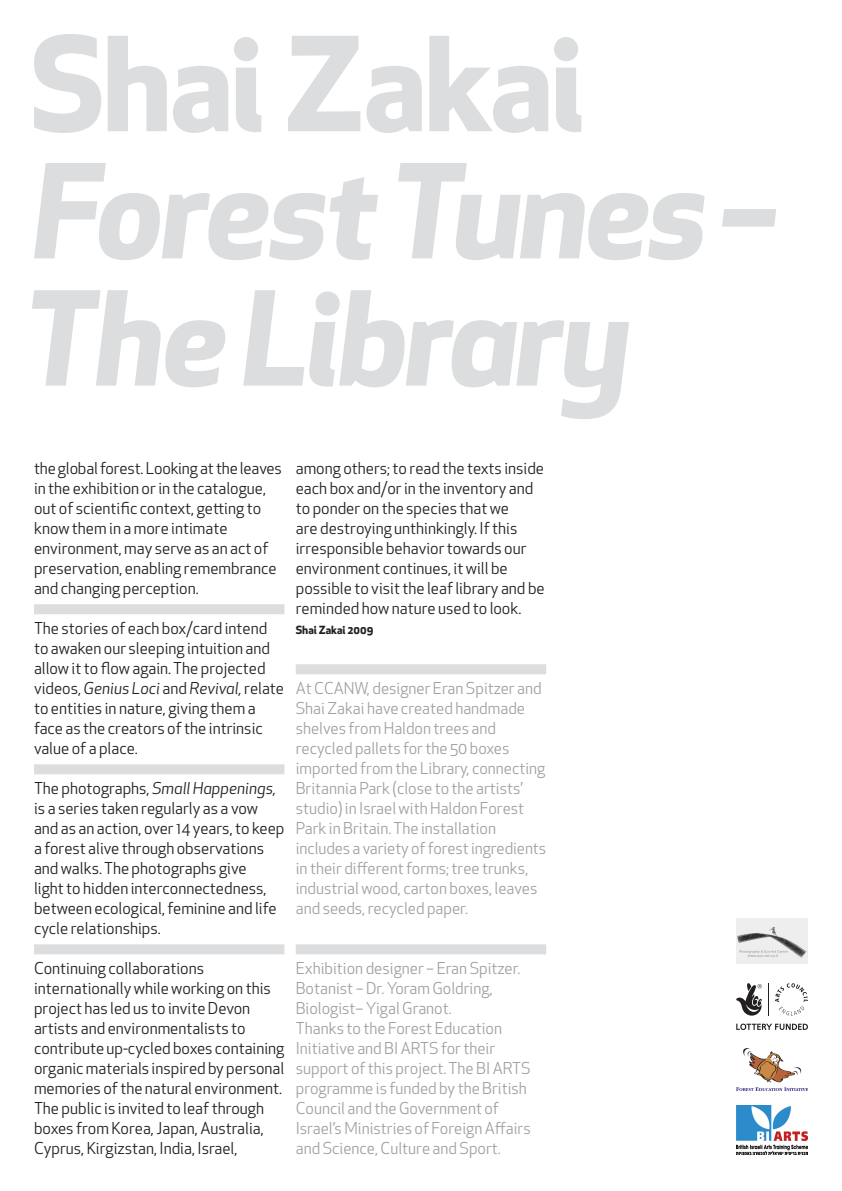
<style>
.page{position:relative;width:842px;height:1191px;background:#fff}
.page>*{position:absolute;margin:0;border:0;box-sizing:border-box;transform-origin:0 0}
.t1{font:16px/20px "Apex New";color:#231f20}
.t2{font:16px/20px "Apex New";color:#a0a1a5}
.t3{font:700 11px "Apex New";color:#231f20}
.s1{font-style:italic}
</style>
<div class="page">
<div style="left:34px;top:604px;width:250px;height:10px;background:#dcdddf"></div>
<div style="left:34px;top:764px;width:250px;height:10px;background:#dcdddf"></div>
<div style="left:34px;top:944px;width:250px;height:10px;background:#dcdddf"></div>
<div style="left:296px;top:664px;width:250px;height:10px;background:#dcdddf"></div>
<div style="left:296px;top:944px;width:250px;height:10px;background:#dcdddf"></div>
<svg style="left:34px;top:34px;width:547px;height:99px"></svg>
<svg style="left:34px;top:163px;width:742px;height:97px"></svg>
<svg style="left:32px;top:290px;width:597px;height:129px"></svg>
<img style="left:736px;top:919px;width:72px;height:45px">
<img style="left:736px;top:1048px;width:72px;height:42px">
<img style="left:736px;top:1105px;width:72px;height:49px">
<svg style="left:775px;top:983px;width:33px;height:32px"></svg>
<hr style="left:768px;top:983px;width:1px;height:32px;background:#231f20">
<svg style="left:736px;top:1023px;width:72px;height:7px"></svg>
<svg style="left:736px;top:983px;width:26px;height:32px"></svg>
<p class="t1" style="left:34px;top:458px;width:249px">the global forest. Looking at the leaves in the exhibition or in the catalogue, out of scientific context, getting to know them in a more intimate environment, may serve as an act of preservation, enabling remembrance and changing perception.</p>
<p class="t1" style="left:34px;top:618px;width:252px">The stories of each box/card intend to awaken our sleeping intuition and allow it to flow again. The projected videos, <span class="s1">Genius Loci</span> and <span class="s1">Revival,</span> relate to entities in nature, giving them a face as the creators of the intrinsic value of a place.</p>
<p class="t1" style="left:34px;top:778px;width:252px">The photographs, <span class="s1">Small Happenings, </span>is a series taken regularly as a vow and as an action, over 14 years, to keep a forest alive through observations and walks. The photographs give<br>light to hidden interconnectedness, between ecological, feminine and life cycle relationships.</p>
<p class="t1" style="left:34px;top:958px;width:252px">Continuing collaborations internationally while working on this project has led us to invite Devon artists and environmentalists to contribute up-cycled boxes containing organic materials inspired by personal memories of the natural environment.<br>The public is invited to leaf through boxes from Korea, Japan, Australia, Cyprus, Kirgizstan, India, Israel,</p>
<p class="t1" style="left:296px;top:458px;width:250px">among others; to read the texts inside each box and/or in the inventory and to ponder on the species that we<br>are destroying unthinkingly. If this irresponsible behavior towards our environment continues, it will be possible to visit the leaf library and be reminded how nature used to look.</p>
<p class="t3" style="left:296px;top:622px;width:79px">Shai Zakai 2009</p>
<p class="t2" style="left:296px;top:678px;width:252px">At CCANW, designer Eran Spitzer and Shai Zakai have created handmade shelves from Haldon trees and recycled pallets for the 50 boxes imported from the Library, connecting Britannia Park (close to the artists’ studio) in Israel with Haldon Forest Park in Britain. The installation includes a variety of forest ingredients in their different forms; tree trunks, industrial wood, carton boxes, leaves and seeds, recycled paper.</p>
<p class="t2" style="left:296px;top:958px;width:236px">Exhibition designer – Eran Spitzer.<br>Botanist – Dr. Yoram Goldring,<br>Biologist– Yigal Granot.<br>Thanks to the Forest Education<br>Initiative and BI ARTS for their support of this project. The BI ARTS programme is funded by the British<br>Council and the Government of<br>Israel’s Ministries of Foreign Affairs and Science, Culture and Sport.</p>
</div>
